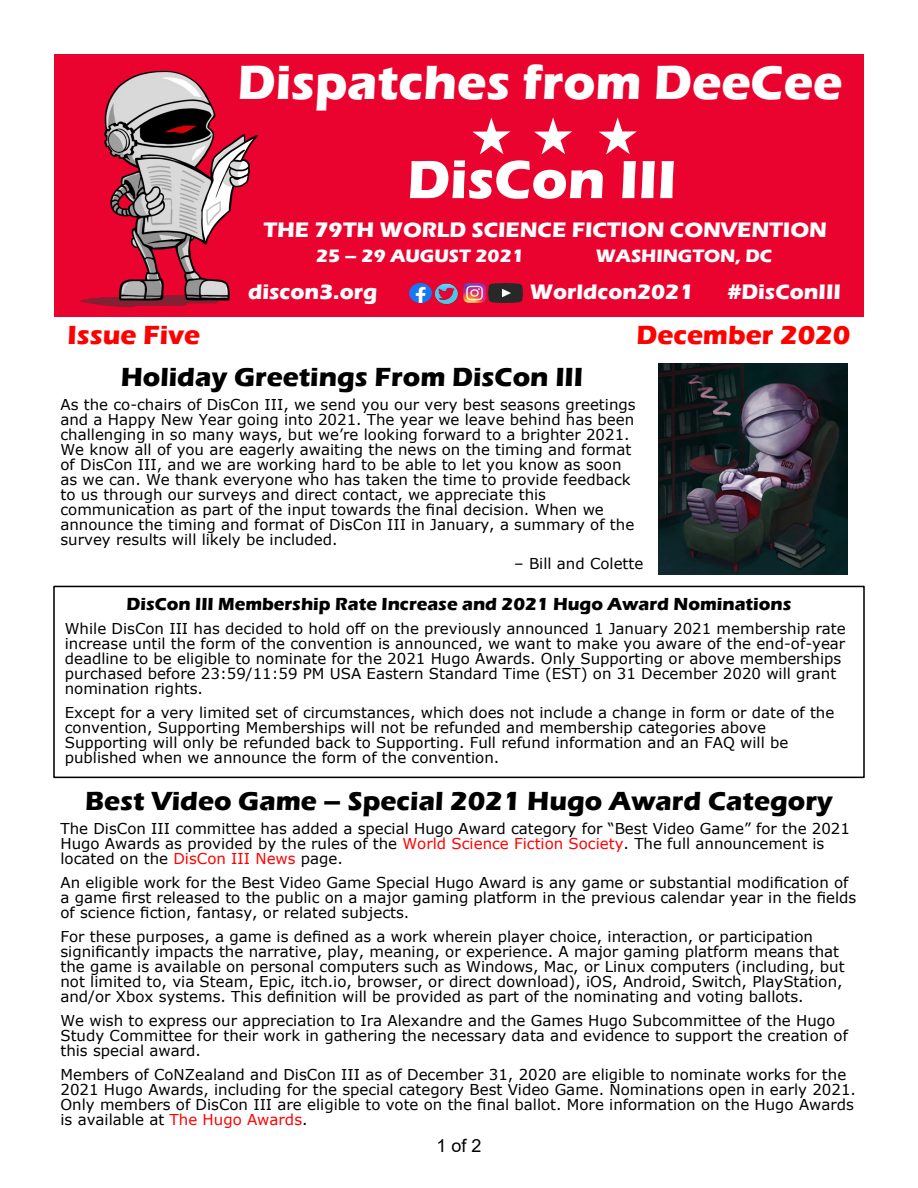
<style>
.page{position:relative;width:918px;height:1188px;background:#fff}
.page>*{position:absolute;margin:0;border:0;box-sizing:border-box;transform-origin:0 0}
.t1{font:700 55.65px "Eras ITC";color:#fff}
.t2{font:700 49.5px "Eras ITC";color:#fff}
.t3{font:700 40.05px "Arial";letter-spacing:-.05em;color:#fff}
.t4{font:700 27px "Eras ITC";color:#000}
.t5{font:700 27px "Eras ITC";color:#f00}
.t6{font:700 21.6px "Eras ITC";color:#fff}
.t7{font:700 18.6px "Eras ITC";color:#fff}
.t8{font:700 18px "Eras ITC";color:#000}
.t9{font:18px "Arial";color:#000}
.t10{font:15px/15px "Verdana";color:#000}
.s1{color:#f00}
</style>
<div class="page">
<div style="left:54px;top:54px;width:810px;height:262px;background:#ea032f"></div>
<img style="left:463px;top:284px;width:22px;height:19px">
<img style="left:434px;top:283px;width:24px;height:22px">
<img style="left:409px;top:284px;width:22px;height:19px">
<img style="left:488px;top:284px;width:35px;height:19px">
<img style="left:80px;top:70px;width:178px;height:237px">
<svg style="left:472px;top:117px;width:39px;height:37px"></svg>
<svg style="left:534px;top:117px;width:38px;height:37px"></svg>
<svg style="left:599px;top:117px;width:38px;height:37px"></svg>
<div style="left:53px;top:586px;width:812px;height:192px;border:2px solid #000"></div>
<img style="left:659px;top:364px;width:189px;height:210px">
<h2 class="t2" style="left:238px;top:64px;width:606px">Dispatches from DeeCee</h2>
<h1 class="t1" style="left:407px;top:159px;width:271px">DisCon III</h1>
<h3 class="t6" style="left:263px;top:222px;width:565px">THE 79TH WORLD SCIENCE FICTION CONVENTION</h3>
<p class="t7" style="left:316px;top:249px;width:209px">25 – 29 AUGUST 2021</p>
<p class="t7" style="left:596px;top:249px;width:178px">WASHINGTON, DC</p>
<h3 class="t3" style="left:271px;top:270px;width:159px">DisConIII</h3>
<h3 class="t6" style="left:248px;top:284px;width:131px">discon3.org</h3>
<h3 class="t6" style="left:530px;top:284px;width:165px">Worldcon2021</h3>
<h3 class="t6" style="left:727px;top:284px;width:115px">#DisConIII</h3>
<h3 class="t5" style="left:68px;top:325px;width:134px">Issue Five</h3>
<h3 class="t5" style="left:636px;top:325px;width:216px">December 2020</h3>
<h3 class="t4" style="left:121px;top:368px;width:464px">Holiday Greetings From DisCon III</h3>
<p class="t10" style="left:60px;top:399px;width:577px">As the co-chairs of DisCon III, we send you our very best seasons greetings and a Happy New Year going into 2021. The year we leave behind has been challenging in so many ways, but we’re looking forward to a brighter 2021.<br>We know all of you are eagerly awaiting the news on the timing and format of DisCon III, and we are working hard to be able to let you know as soon as we can. We thank everyone who has taken the time to provide feedback to us through our surveys and direct contact, we appreciate this communication as part of the input towards the final decision. When we announce the timing and format of DisCon III in January, a summary of the survey results will likely be included.</p>
<p class="t10" style="left:514px;top:558px;width:131px">– Bill and Colette</p>
<p class="t8" style="left:126px;top:597px;width:667px">DisCon III Membership Rate Increase and 2021 Hugo Award Nominations</p>
<p class="t10" style="left:65px;top:622px;width:782px">While DisCon III has decided to hold off on the previously announced 1 January 2021 membership rate increase until the form of the convention is announced, we want to make you aware of the end-of-year deadline to be eligible to nominate for the 2021 Hugo Awards. Only Supporting or above memberships purchased before 23:59/11:59 PM USA Eastern Standard Time (EST) on 31 December 2020 will grant nomination rights.</p>
<p class="t10" style="left:65px;top:706px;width:771px">Except for a very limited set of circumstances, which does not include a change in form or date of the convention, Supporting Memberships will not be refunded and membership categories above Supporting will only be refunded back to Supporting. Full refund information and an FAQ will be published when we announce the form of the convention.</p>
<h3 class="t4" style="left:85px;top:791px;width:749px">Best Video Game – Special 2021 Hugo Award Category</h3>
<p class="t10" style="left:60px;top:823px;width:791px">The DisCon III committee has added a special Hugo Award category for “Best Video Game” for the 2021<br>Hugo Awards as provided by the rules of the <span class="s1">World Science Fiction Society</span>. The full announcement is located on the <span class="s1">DisCon III News</span> page.</p>
<p class="t10" style="left:60px;top:877px;width:797px">An eligible work for the Best Video Game Special Hugo Award is any game or substantial modification of a game first released to the public on a major gaming platform in the previous calendar year in the fields of science fiction, fantasy, or related subjects.</p>
<p class="t10" style="left:60px;top:931px;width:786px">For these purposes, a game is defined as a work wherein player choice, interaction, or participation significantly impacts the narrative, play, meaning, or experience. A major gaming platform means that the game is available on personal computers such as Windows, Mac, or Linux computers (including, but not limited to, via Steam, Epic, itch.io, browser, or direct download), iOS, Android, Switch, PlayStation, and/or Xbox systems. This definition will be provided as part of the nominating and voting ballots.</p>
<p class="t10" style="left:60px;top:1015px;width:789px">We wish to express our appreciation to Ira Alexandre and the Games Hugo Subcommittee of the Hugo<br>Study Committee for their work in gathering the necessary data and evidence to support the creation of this special award.</p>
<p class="t10" style="left:60px;top:1069px;width:797px">Members of CoNZealand and DisCon III as of December 31, 2020 are eligible to nominate works for the 2021 Hugo Awards, including for the special category Best Video Game. Nominations open in early 2021.<br>Only members of DisCon III are eligible to vote on the final ballot. More information on the Hugo Awards is available at <span class="s1">The Hugo Awards</span>.</p>
<p class="t9" style="left:436px;top:1139px;width:47px">1of2</p>
</div>
